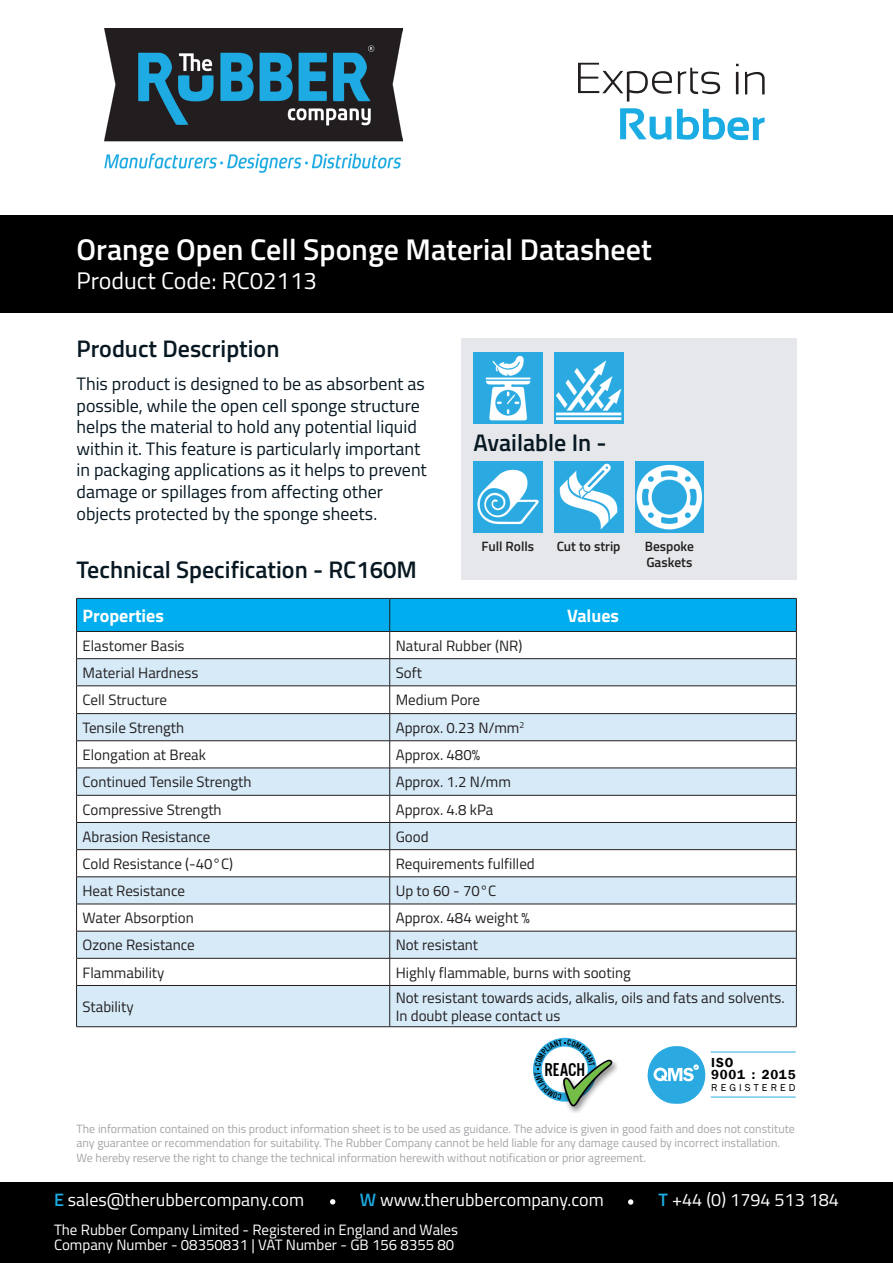
<style>
.page{position:relative;width:893px;height:1263px;background:#fff}
.page>*{position:absolute;margin:0;border:0;box-sizing:border-box;transform-origin:0 0}
.t1{font:600 30px "Titillium";color:#fff}
.t2{font:600 24px "Titillium";color:#071822}
.t3{font:24px "Titillium";color:#fff}
.t4{font:19.2px "Alternate Got No 3 D";letter-spacing:-.01em;color:#000}
.t5{font:18px/21.6px "Titillium";color:#071822}
.t6{font:18px "Titillium";color:#fff}
.t7{font:700 18px "Titillium";color:#fff}
.t8{font:15px/18px "Titillium";color:#231f20}
.t9{font:15px "Titillium";color:#fff}
.t10{font:600 13.5px "Titillium";color:#231f20}
.t11{font:600 13.5px "Franklin Gothic";letter-spacing:.06em;color:#000}
.t12{font:12px/14.4px "Titillium";color:#a4a5a9}
.t13{font:10.35px "Franklin Gothic";letter-spacing:.3em;color:#000}
.s1{font-weight:600;color:#1bace3}
</style>
<div class="page">
<div style="left:0;top:215px;width:893px;height:98px;background:#000"></div>
<div style="left:461px;top:339px;width:336px;height:241px;background:#e5e7ea"></div>
<img style="left:104px;top:29px;width:298px;height:144px">
<svg style="left:620px;top:108px;width:51px;height:32px"></svg>
<svg style="left:677px;top:109px;width:88px;height:31px"></svg>
<svg style="left:745px;top:72px;width:20px;height:22px"></svg>
<svg style="left:578px;top:63px;width:94px;height:39px"></svg>
<svg style="left:678px;top:68px;width:42px;height:26px"></svg>
<svg style="left:736px;top:72px;width:2px;height:22px"></svg>
<div style="left:0;top:1182px;width:893px;height:81px;background:#000"></div>
<svg style="left:330px;top:1199px;width:5px;height:5px"></svg>
<svg style="left:628px;top:1199px;width:5px;height:6px"></svg>
<div style="left:77px;top:986px;width:719px;height:40px;background:#d6eaf8"></div>
<hr style="left:76px;top:986px;width:1px;height:40px;background:#231f20">
<hr style="left:389px;top:986px;width:1px;height:40px;background:#231f20">
<hr style="left:796px;top:986px;width:1px;height:40px;background:#231f20">
<svg style="left:76px;top:598px;width:721px;height:387px"></svg>
<hr style="left:76px;top:822px;width:314px;height:1px;background:#231f20">
<hr style="left:76px;top:849px;width:314px;height:1px;background:#231f20">
<hr style="left:76px;top:876px;width:314px;height:1px;background:#231f20">
<hr style="left:76px;top:904px;width:314px;height:1px;background:#231f20">
<hr style="left:76px;top:931px;width:314px;height:1px;background:#231f20">
<hr style="left:76px;top:958px;width:314px;height:1px;background:#231f20">
<hr style="left:76px;top:985px;width:314px;height:1px;background:#231f20">
<hr style="left:76px;top:1026px;width:314px;height:1px;background:#231f20">
<hr style="left:390px;top:822px;width:407px;height:1px;background:#231f20">
<hr style="left:390px;top:849px;width:407px;height:1px;background:#231f20">
<hr style="left:390px;top:876px;width:407px;height:1px;background:#231f20">
<hr style="left:390px;top:904px;width:407px;height:1px;background:#231f20">
<hr style="left:390px;top:931px;width:407px;height:1px;background:#231f20">
<hr style="left:390px;top:958px;width:407px;height:1px;background:#231f20">
<hr style="left:390px;top:985px;width:407px;height:1px;background:#231f20">
<hr style="left:390px;top:1026px;width:407px;height:1px;background:#231f20">
<img style="left:473px;top:353px;width:69px;height:71px">
<img style="left:554px;top:353px;width:69px;height:71px">
<img style="left:473px;top:461px;width:69px;height:71px">
<img style="left:554px;top:461px;width:69px;height:71px">
<img style="left:635px;top:461px;width:69px;height:71px">
<hr style="left:711px;top:1052px;width:85px;height:1px;background:#2baae2">
<hr style="left:711px;top:1097px;width:85px;height:1px;background:#2baae2">
<svg style="left:647px;top:1046px;width:59px;height:58px"></svg>
<img style="left:568px;top:1060px;width:49px;height:52px">
<svg style="left:533px;top:1038px;width:79px;height:68px"></svg>
<p class="t1" style="left:77px;top:227px;width:577px">Orange Open Cell Sponge Material Datasheet</p>
<p class="t3" style="left:77px;top:263px;width:242px">Product Code: RC02113</p>
<p class="t2" style="left:77px;top:330px;width:204px">Product Description</p>
<p class="t5" style="left:77px;top:372px;width:352px">This product is designed to be as absorbent as possible, while the open cell sponge structure helps the material to hold any potential liquid within it. This feature is particularly important in packaging applications as it helps to prevent damage or spillages from affecting other objects protected by the sponge sheets.</p>
<p class="t2" style="left:77px;top:552px;width:342px">Technical Specification - RC160M</p>
<p class="t2" style="left:473px;top:424px;width:135px">Available In -</p>
<p class="t10" style="left:481px;top:536px;width:54px">Full Rolls</p>
<p class="t10" style="left:557px;top:536px;width:65px">Cut to strip</p>
<p class="t10" style="left:645px;top:536px;width:51px">Bespoke</p>
<p class="t10" style="left:646px;top:552px;width:48px">Gaskets</p>
<p class="t7" style="left:83px;top:602px;width:83px">Properties</p>
<p class="t7" style="left:567px;top:602px;width:54px">Values</p>
<p class="t8" style="left:83px;top:636px;width:104px">Elastomer Basis</p>
<p class="t8" style="left:396px;top:636px;width:128px">Natural Rubber (NR)</p>
<p class="t8" style="left:83px;top:663px;width:117px">Material Hardness</p>
<p class="t8" style="left:396px;top:663px;width:28px">Soft</p>
<p class="t8" style="left:83px;top:690px;width:86px">Cell Structure</p>
<p class="t8" style="left:396px;top:690px;width:86px">Medium Pore</p>
<p class="t8" style="left:83px;top:718px;width:103px">Tensile Strength</p>
<p class="t8" style="left:396px;top:718px;width:130px">Approx. 0.23 N/mm<sup>2</sup></p>
<p class="t8" style="left:83px;top:745px;width:125px">Elongation at Break</p>
<p class="t8" style="left:396px;top:745px;width:86px">Approx. 480%</p>
<p class="t8" style="left:83px;top:772px;width:171px">Continued Tensile Strength</p>
<p class="t8" style="left:396px;top:772px;width:117px">Approx. 1.2 N/mm</p>
<p class="t8" style="left:83px;top:799px;width:141px">Compressive Strength</p>
<p class="t8" style="left:396px;top:799px;width:99px">Approx. 4.8 kPa</p>
<p class="t8" style="left:83px;top:827px;width:129px">Abrasion Resistance</p>
<p class="t8" style="left:396px;top:827px;width:35px">Good</p>
<p class="t8" style="left:83px;top:854px;width:152px">Cold Resistance (-40°C)</p>
<p class="t8" style="left:396px;top:854px;width:141px">Requirements fulfilled</p>
<p class="t8" style="left:83px;top:881px;width:104px">Heat Resistance</p>
<p class="t8" style="left:396px;top:881px;width:102px">Up to 60 - 70°C</p>
<p class="t8" style="left:83px;top:908px;width:113px">Water Absorption</p>
<p class="t8" style="left:396px;top:908px;width:136px">Approx. 484 weight %</p>
<p class="t8" style="left:83px;top:935px;width:114px">Ozone Resistance</p>
<p class="t8" style="left:396px;top:935px;width:84px">Not resistant</p>
<p class="t8" style="left:83px;top:962px;width:83px">Flammability</p>
<p class="t8" style="left:396px;top:962px;width:237px">Highly flammable, burns with sooting</p>
<p class="t8" style="left:83px;top:997px;width:53px">Stability</p>
<p class="t8" style="left:396px;top:988px;width:390px">Not resistant towards acids, alkalis, oils and fats and solvents.<br>In doubt please contact us</p>
<p class="t4" style="left:545px;top:1059px;width:42px">REACH</p>
<p class="t11" style="left:711px;top:1054px;width:24px">ISO</p>
<p class="t11" style="left:711px;top:1066px;width:86px">9001 : 2015</p>
<p class="t13" style="left:711px;top:1081px;width:86px">REGISTERED</p>
<p class="t12" style="left:77px;top:1121px;width:720px">The information contained on this product information sheet is to be used as guidance. The advice is given in good faith and does not constitute any guarantee or recommendation for suitability. The Rubber Company cannot be held liable for any damage caused by incorrect installation.<br>We hereby reserve the right to change the technical information herewith without notification or prior agreement.</p>
<p class="t6" style="left:54px;top:1187px;width:252px"><span class="s1">E</span> sales@therubbercompany.com</p>
<p class="t6" style="left:360px;top:1187px;width:246px"><span class="s1">W</span> www.therubbercompany.com</p>
<p class="t6" style="left:659px;top:1187px;width:182px"><span class="s1">T</span> +44 (0) 1794 513 184</p>
<p class="t9" style="left:54px;top:1219px;width:406px">The Rubber Company Limited - Registered in England and Wales</p>
<p class="t9" style="left:54px;top:1234px;width:402px">Company Number - 08350831 | VAT Number - GB 156 8355 80</p>
</div>
